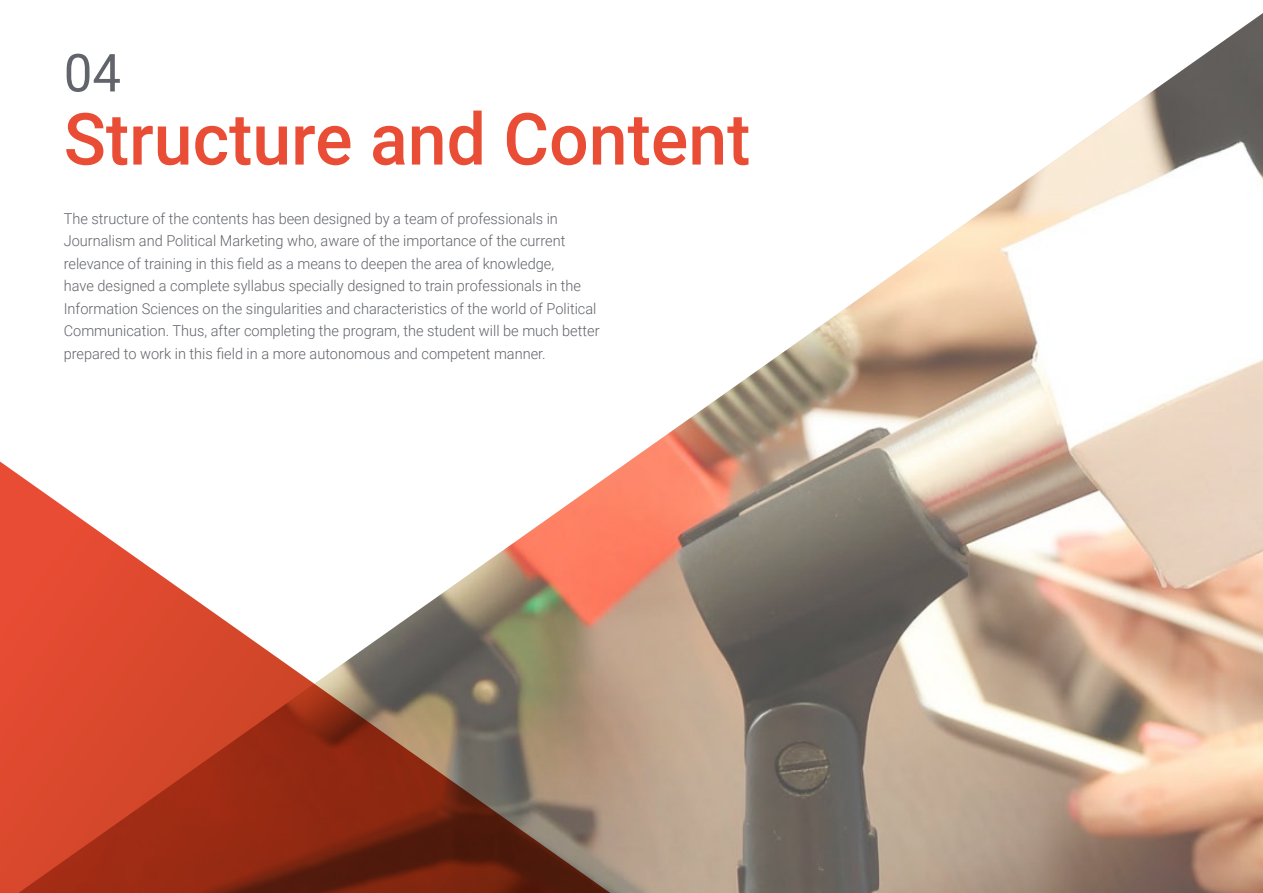
<style>
.page{position:relative;width:1263px;height:893px;background:#fff}
.page>*{position:absolute;margin:0;border:0;box-sizing:border-box;transform-origin:0 0}
.t1{font:500 72px "Roboto";color:#e94d35}
.t2{font:52.5px "Roboto";color:#61646a}
.t3{font:300 15px/22.5px "Roboto";color:#61646a}
</style>
<div class="page">
<img style="left:640px;top:13px;width:623px;height:880px">
<svg style="left:0;top:453px;width:640px;height:440px"></svg>
<h2 class="t2" style="left:64px;top:36px;width:59px">04</h2>
<h1 class="t1" style="left:64px;top:89px;width:688px">Structure and Content</h1>
<p class="t3" style="left:64px;top:207px;width:537px">The structure of the contents has been designed by a team of professionals in Journalism and Political Marketing who, aware of the importance of the current relevance of training in this field as a means to deepen the area of knowledge,<br>have designed a complete syllabus specially designed to train professionals in the Information Sciences on the singularities and characteristics of the world of Political Communication. Thus, after completing the program, the student will be much better prepared to work in this field in a more autonomous and competent manner.</p>
</div>
